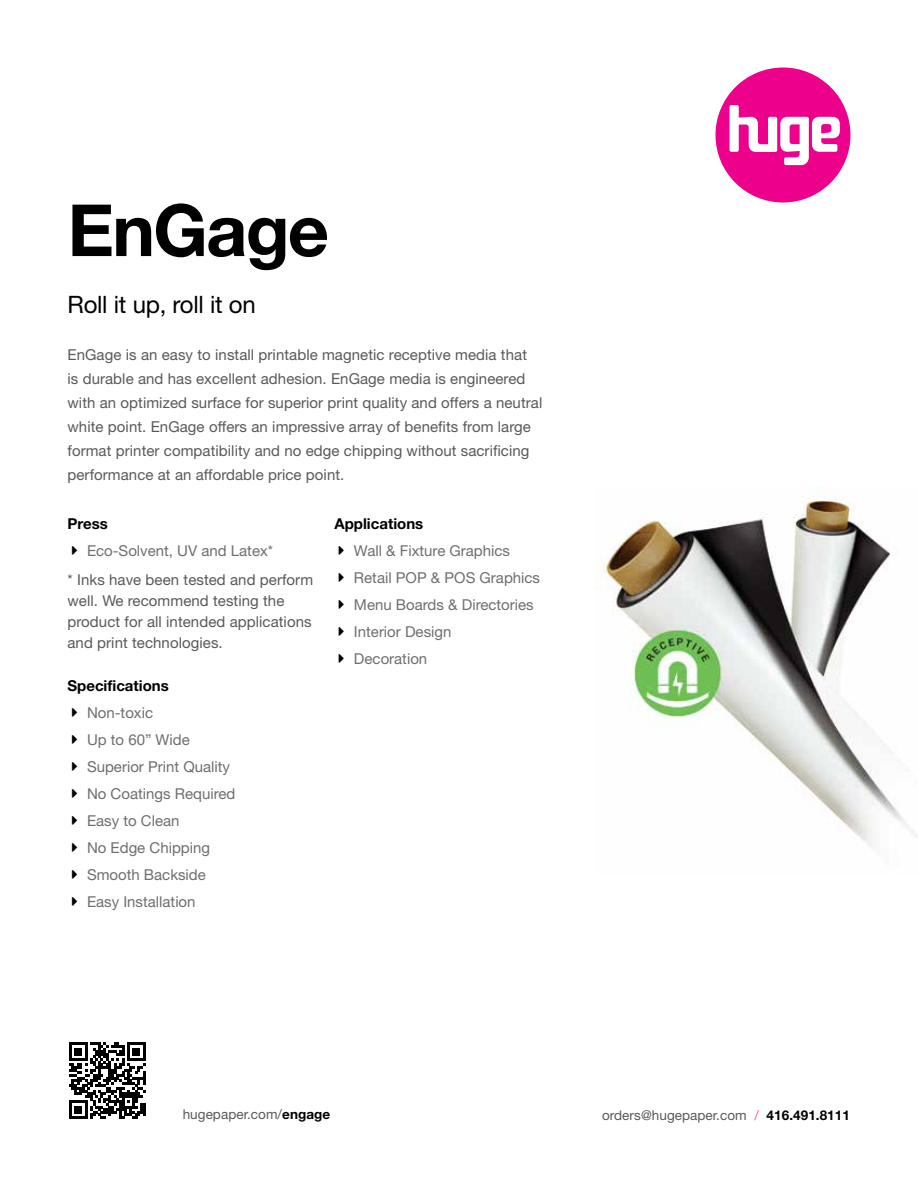
<style>
.page{position:relative;width:918px;height:1188px;background:#fff}
.page>*{position:absolute;margin:0;border:0;box-sizing:border-box;transform-origin:0 0}
.t1{font:700 72px "Helvetica Neue LT Pro";letter-spacing:-.025em;color:#000}
.t2{font:24px "Helvetica Neue LT Std";letter-spacing:-.01em;color:#000}
.t3{font:15px/24px "Helvetica Neue LT Std";letter-spacing:.005em;color:#58595b}
.t4{font:15px/27px "Helvetica Neue LT Std";color:#6d6e71}
.t5{font:700 15px "Helvetica Neue LT Pro";color:#000}
.t6{font:13.5px "Helvetica Neue LT Std";letter-spacing:.005em;color:#58595b}
.s1{font-family:"Helvetica Neue LT Pro";font-weight:700;color:#000}
.s2{color:#ef5ba1}
</style>
<div class="page">
<img style="left:595px;top:490px;width:321px;height:357px">
<div style="left:716px;top:68px;width:134px;height:134px;background:#ec008c;border-radius:50%"></div>
<svg style="left:729px;top:105px;width:111px;height:60px"></svg>
<svg style="left:69px;top:1042px;width:76px;height:77px"></svg>
<h1 class="t1" style="left:68px;top:186px;width:263px">EnGage</h1>
<h2 class="t2" style="left:68px;top:290px;width:190px">Roll it up, roll it on</h2>
<p class="t3" style="left:68px;top:342px;width:476px">EnGage is an easy to install printable magnetic receptive media that<br>is durable and has excellent adhesion. EnGage media is engineered with an optimized surface for superior print quality and offers a neutral white point. EnGage offers an impressive array of benefits from large format printer compatibility and no edge chipping without sacrificing performance at an affordable price point.</p>
<p class="t5" style="left:68px;top:515px;width:42px">Press</p>
<p class="t4" style="left:87px;top:537px;width:188px">Eco-Solvent, UV and Latex*</p>
<p class="t3" style="left:68px;top:569px;width:247px;line-height:21px">* Inks have been tested and perform well. We recommend testing the product for all intended applications and print technologies.</p>
<p class="t5" style="left:68px;top:677px;width:103px">Specifications</p>
<p class="t4" style="left:87px;top:699px;width:150px">Non-toxic<br>Up to 60” Wide<br>Superior Print Quality<br>No Coatings Required<br>Easy to Clean<br>No Edge Chipping<br>Smooth Backside<br>Easy Installation</p>
<p class="t5" style="left:334px;top:515px;width:90px">Applications</p>
<p class="t4" style="left:354px;top:537px;width:188px">Wall &amp; Fixture Graphics<br>Retail POP &amp; POS Graphics<br>Menu Boards &amp; Directories<br>Interior Design<br>Decoration</p>
<p class="t6" style="left:183px;top:1106px;width:149px">hugepaper.com/<span class="s1">engage</span></p>
<p class="t6" style="left:602px;top:1107px;width:249px">orders@hugepaper.com <span class="s2">/</span> <span class="s1">416.491.8111</span></p>
</div>
